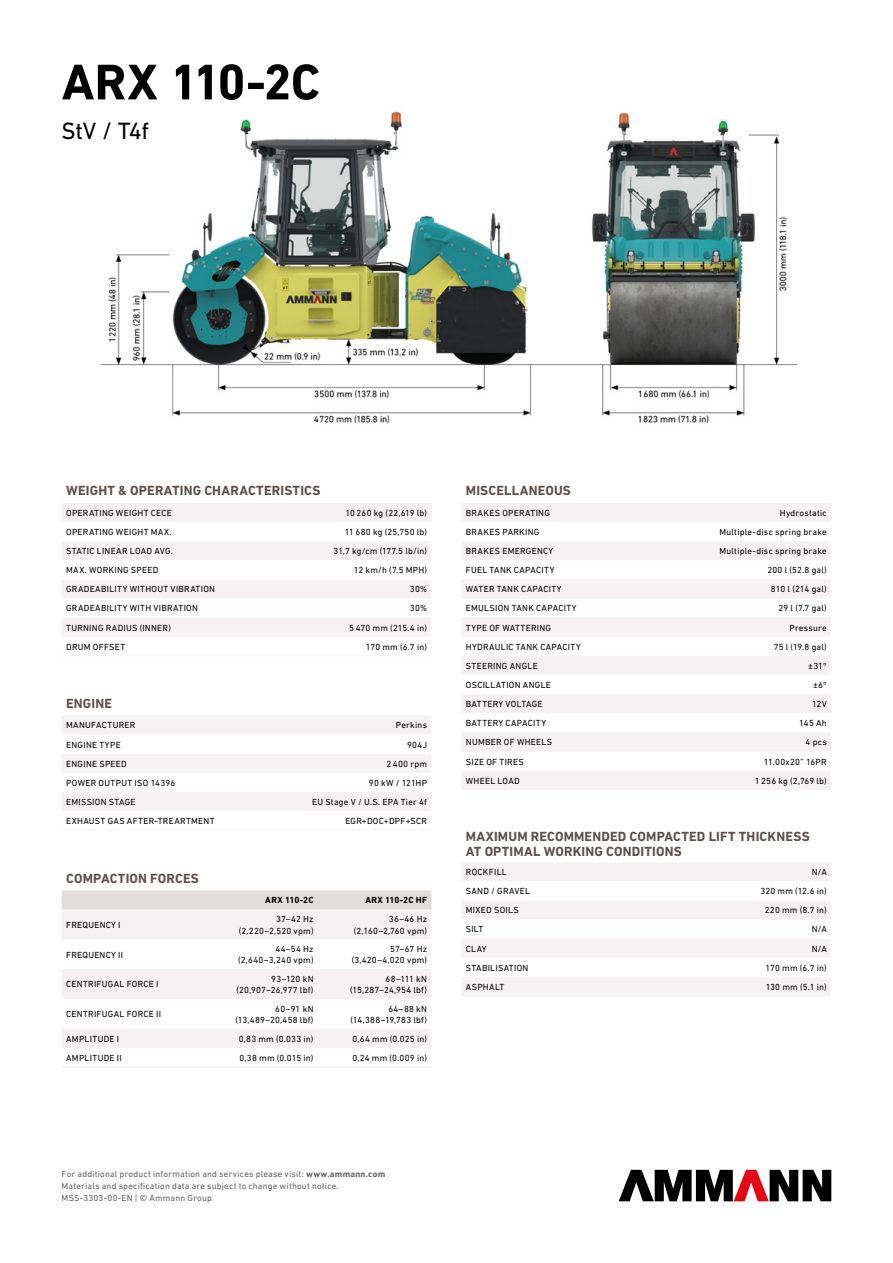
<style>
.page{position:relative;width:893px;height:1263px;background:#fff}
.page>*{position:absolute;margin:0;border:0;box-sizing:border-box;transform-origin:0 0}
.t1{font:700 51px "DIN Next LT Pro";letter-spacing:-.02em;color:#000}
.t2{font:24px "DIN Next LT Pro";letter-spacing:-.015em;color:#000}
.t3{font:700 13.5px/15px "DIN Next LT Pro";letter-spacing:.015em;color:#5d514d}
.t4{font:9px/11.2px "DIN Next LT Pro";letter-spacing:.03em;color:#000;text-align:right}
.t5{font:9px/12px "DIN Next LT Pro";letter-spacing:.02em;color:#646363}
.t6{font:700 9px "DIN Next LT Pro";letter-spacing:.02em;color:#000}
.t7{font:9px "DIN Next LT Pro";letter-spacing:.005em;color:#000}
.t8{font:9px "DIN Next LT Pro";letter-spacing:.01em;color:#000}
.t9{font:9px "DIN Next LT Pro";color:#000}
.s1{font-weight:700}
</style>
<div class="page">
<img style="left:100px;top:111px;width:698px;height:313px">
<svg style="left:619px;top:1170px;width:212px;height:31px"></svg>
<svg style="left:62px;top:890px;width:370px;height:20px;background:#e1dedd"></svg>
<svg style="left:62px;top:910px;width:369px;height:138px;fill:#f4f2f2"></svg>
<hr style="left:62px;top:1066px;width:151px;height:2px;background:#f4f2f2">
<hr style="left:213px;top:1066px;width:105px;height:2px;background:#f4f2f2">
<hr style="left:318px;top:1066px;width:114px;height:2px;background:#f4f2f2">
<div style="left:62px;top:503px;width:369px;height:133px;background:#f4f2f2"></div>
<svg style="left:62px;top:522px;width:369px;height:96px"></svg>
<hr style="left:62px;top:655px;width:242px;height:2px;background:#fafafa">
<hr style="left:304px;top:655px;width:128px;height:2px;background:#fafafa">
<svg style="left:62px;top:716px;width:369px;height:95px"></svg>
<hr style="left:62px;top:829px;width:199px;height:2px;background:#fafafa">
<hr style="left:261px;top:829px;width:171px;height:2px;background:#fafafa">
<div style="left:462px;top:862px;width:369px;height:134px;background:#f4f2f2"></div>
<svg style="left:462px;top:881px;width:369px;height:96px"></svg>
<svg style="left:462px;top:503px;width:369px;height:287px;fill:#f4f2f2"></svg>
<h1 class="t1" style="left:62px;top:52px;width:260px">ARX 110-2C</h1>
<h2 class="t2" style="left:62px;top:117px;width:89px">StV / T4f</h2>
<h3 class="t3" style="left:66px;top:483px;width:256px">WEIGHT &amp; OPERATING CHARACTERISTICS</h3>
<p class="t4" style="left:66px;top:507px;width:107px">OPERATING WEIGHT CECE</p>
<p class="t4" style="left:346px;top:507px;width:83px">10 260 kg (22,619 lb)</p>
<p class="t4" style="left:66px;top:526px;width:107px">OPERATING WEIGHT MAX.</p>
<p class="t4" style="left:345px;top:526px;width:84px">11 680 kg (25,750 lb)</p>
<p class="t4" style="left:66px;top:545px;width:108px">STATIC LINEAR LOAD AVG.</p>
<p class="t4" style="left:333px;top:545px;width:95px">31,7 kg/cm (177.5 lb/in)</p>
<p class="t4" style="left:66px;top:564px;width:94px">MAX. WORKING SPEED</p>
<p class="t4" style="left:354px;top:564px;width:75px">12 km/h (7.5 MPH)</p>
<p class="t4" style="left:66px;top:583px;width:150px">GRADEABILITY WITHOUT VIBRATION</p>
<p class="t4" style="left:410px;top:583px;width:19px">30%</p>
<p class="t4" style="left:66px;top:603px;width:133px">GRADEABILITY WITH VIBRATION</p>
<p class="t4" style="left:410px;top:603px;width:19px">30%</p>
<p class="t4" style="left:66px;top:622px;width:106px">TURNING RADIUS (INNER)</p>
<p class="t7" style="left:349px;top:622px;width:79px">5 470 mm (215.4 in)</p>
<p class="t4" style="left:66px;top:641px;width:61px">DRUM OFFSET</p>
<p class="t4" style="left:366px;top:641px;width:63px">170 mm (6.7 in)</p>
<h3 class="t3" style="left:66px;top:695px;width:47px">ENGINE</h3>
<p class="t4" style="left:66px;top:719px;width:71px">MANUFACTURER</p>
<p class="t4" style="left:396px;top:719px;width:33px">Perkins</p>
<p class="t4" style="left:66px;top:739px;width:56px">ENGINE TYPE</p>
<p class="t4" style="left:407px;top:739px;width:21px">904J</p>
<p class="t4" style="left:66px;top:758px;width:62px">ENGINE SPEED</p>
<p class="t4" style="left:386px;top:758px;width:42px">2 400 rpm</p>
<p class="t4" style="left:66px;top:777px;width:111px">POWER OUTPUT ISO 14396</p>
<p class="t4" style="left:369px;top:777px;width:60px">90 kW / 121HP</p>
<p class="t4" style="left:66px;top:796px;width:71px">EMISSION STAGE</p>
<p class="t4" style="left:312px;top:796px;width:116px">EU Stage V / U.S. EPA Tier 4f</p>
<p class="t4" style="left:66px;top:815px;width:150px">EXHAUST GAS AFTER-TREARTMENT</p>
<p class="t4" style="left:345px;top:815px;width:83px">EGR+DOC+DPF+SCR</p>
<h3 class="t3" style="left:66px;top:871px;width:134px">COMPACTION FORCES</h3>
<p class="t6" style="left:265px;top:895px;width:50px">ARX 110-2C</p>
<p class="t6" style="left:365px;top:895px;width:63px">ARX 110-2C HF</p>
<p class="t4" style="left:66px;top:919px;width:56px">FREQUENCY I</p>
<p class="t4" style="left:239px;top:913px;width:76px">37–42 Hz (2,220–2,520 vpm)</p>
<p class="t4" style="left:354px;top:913px;width:75px">36–46 Hz (2,160–2,760 vpm)</p>
<p class="t4" style="left:66px;top:949px;width:58px">FREQUENCY II</p>
<p class="t4" style="left:238px;top:943px;width:77px">44–54 Hz (2,640–3,240 vpm)</p>
<p class="t4" style="left:352px;top:943px;width:77px">57–67 Hz (3,420–4,020 vpm)</p>
<p class="t4" style="left:66px;top:979px;width:94px">CENTRIFUGAL FORCE I</p>
<p class="t4" style="left:236px;top:973px;width:79px">93–120 kN (20,907–26,977 lbf)</p>
<p class="t4" style="left:350px;top:973px;width:78px">68–111 kN (15,287–24,954 lbf)</p>
<p class="t4" style="left:66px;top:1008px;width:96px">CENTRIFUGAL FORCE II</p>
<p class="t4" style="left:235px;top:1003px;width:80px">60–91 kN (13,489–20,458 lbf)</p>
<p class="t4" style="left:350px;top:1003px;width:78px">64–88 kN (14,388–19,783 lbf)</p>
<p class="t4" style="left:66px;top:1033px;width:55px">AMPLITUDE I</p>
<p class="t4" style="left:239px;top:1033px;width:76px">0,83 mm (0.033 in)</p>
<p class="t4" style="left:352px;top:1033px;width:76px">0,64 mm (0.025 in)</p>
<p class="t4" style="left:66px;top:1052px;width:57px">AMPLITUDE II</p>
<p class="t4" style="left:240px;top:1052px;width:75px">0,38 mm (0.015 in)</p>
<p class="t4" style="left:352px;top:1052px;width:76px">0,24 mm (0.009 in)</p>
<h3 class="t3" style="left:466px;top:483px;width:107px">MISCELLANEOUS</h3>
<p class="t4" style="left:466px;top:507px;width:86px">BRAKES OPERATING</p>
<p class="t4" style="left:780px;top:507px;width:49px">Hydrostatic</p>
<p class="t4" style="left:466px;top:526px;width:75px">BRAKES PARKING</p>
<p class="t4" style="left:719px;top:526px;width:109px">Multiple-disc spring brake</p>
<p class="t4" style="left:466px;top:545px;width:89px">BRAKES EMERGENCY</p>
<p class="t4" style="left:719px;top:545px;width:109px">Multiple-disc spring brake</p>
<p class="t4" style="left:466px;top:564px;width:90px">FUEL TANK CAPACITY</p>
<p class="t4" style="left:767px;top:564px;width:61px">200 l (52.8 gal)</p>
<p class="t4" style="left:466px;top:583px;width:97px">WATER TANK CAPACITY</p>
<p class="t9" style="left:771px;top:584px;width:57px">810 l (214 gal)</p>
<p class="t4" style="left:466px;top:603px;width:112px">EMULSION TANK CAPACITY</p>
<p class="t4" style="left:778px;top:603px;width:50px">29 l (7.7 gal)</p>
<p class="t4" style="left:466px;top:622px;width:87px">TYPE OF WATTERING</p>
<p class="t4" style="left:789px;top:622px;width:39px">Pressure</p>
<p class="t4" style="left:466px;top:641px;width:116px">HYDRAULIC TANK CAPACITY</p>
<p class="t4" style="left:774px;top:641px;width:55px">75 l (19.8 gal)</p>
<p class="t4" style="left:466px;top:660px;width:73px">STEERING ANGLE</p>
<p class="t4" style="left:808px;top:660px;width:20px">±31°</p>
<p class="t4" style="left:466px;top:679px;width:87px">OSCILLATION ANGLE</p>
<p class="t4" style="left:813px;top:679px;width:15px">±6°</p>
<p class="t4" style="left:466px;top:698px;width:78px">BATTERY VOLTAGE</p>
<p class="t4" style="left:812px;top:698px;width:16px">12V</p>
<p class="t4" style="left:466px;top:717px;width:82px">BATTERY CAPACITY</p>
<p class="t4" style="left:799px;top:717px;width:29px">145 Ah</p>
<p class="t4" style="left:466px;top:736px;width:88px">NUMBER OF WHEELS</p>
<p class="t4" style="left:805px;top:736px;width:23px">4 pcs</p>
<p class="t4" style="left:466px;top:756px;width:59px">SIZE OF TIRES</p>
<p class="t4" style="left:764px;top:756px;width:64px">11.00x20” 16PR</p>
<p class="t4" style="left:466px;top:775px;width:55px">WHEEL LOAD</p>
<p class="t8" style="left:755px;top:775px;width:74px">1 256 kg (2,769 lb)</p>
<h3 class="t3" style="left:466px;top:828px;width:345px">MAXIMUM RECOMMENDED COMPACTED LIFT THICKNESS<br>AT OPTIMAL WORKING CONDITIONS</h3>
<p class="t4" style="left:466px;top:866px;width:42px">ROCKFILL</p>
<p class="t4" style="left:812px;top:866px;width:16px">N/A</p>
<p class="t4" style="left:466px;top:885px;width:66px">SAND / GRAVEL</p>
<p class="t4" style="left:760px;top:885px;width:68px">320 mm (12.6 in)</p>
<p class="t4" style="left:466px;top:904px;width:54px">MIXED SOILS</p>
<p class="t4" style="left:765px;top:904px;width:63px">220 mm (8.7 in)</p>
<p class="t4" style="left:466px;top:924px;width:19px">SILT</p>
<p class="t4" style="left:812px;top:924px;width:16px">N/A</p>
<p class="t4" style="left:466px;top:943px;width:22px">CLAY</p>
<p class="t4" style="left:812px;top:943px;width:16px">N/A</p>
<p class="t4" style="left:466px;top:962px;width:64px">STABILISATION</p>
<p class="t4" style="left:766px;top:962px;width:63px">170 mm (6.7 in)</p>
<p class="t4" style="left:466px;top:981px;width:40px">ASPHALT</p>
<p class="t4" style="left:766px;top:981px;width:63px">130 mm (5.1 in)</p>
<p class="t5" style="left:62px;top:1168px;width:325px">For additional product information and services please visit: <span class="s1">www.ammann.com<br></span>Materials and specification data are subject to change without notice.<br>MSS-3303-00-EN | © Ammann Group</p>
</div>
